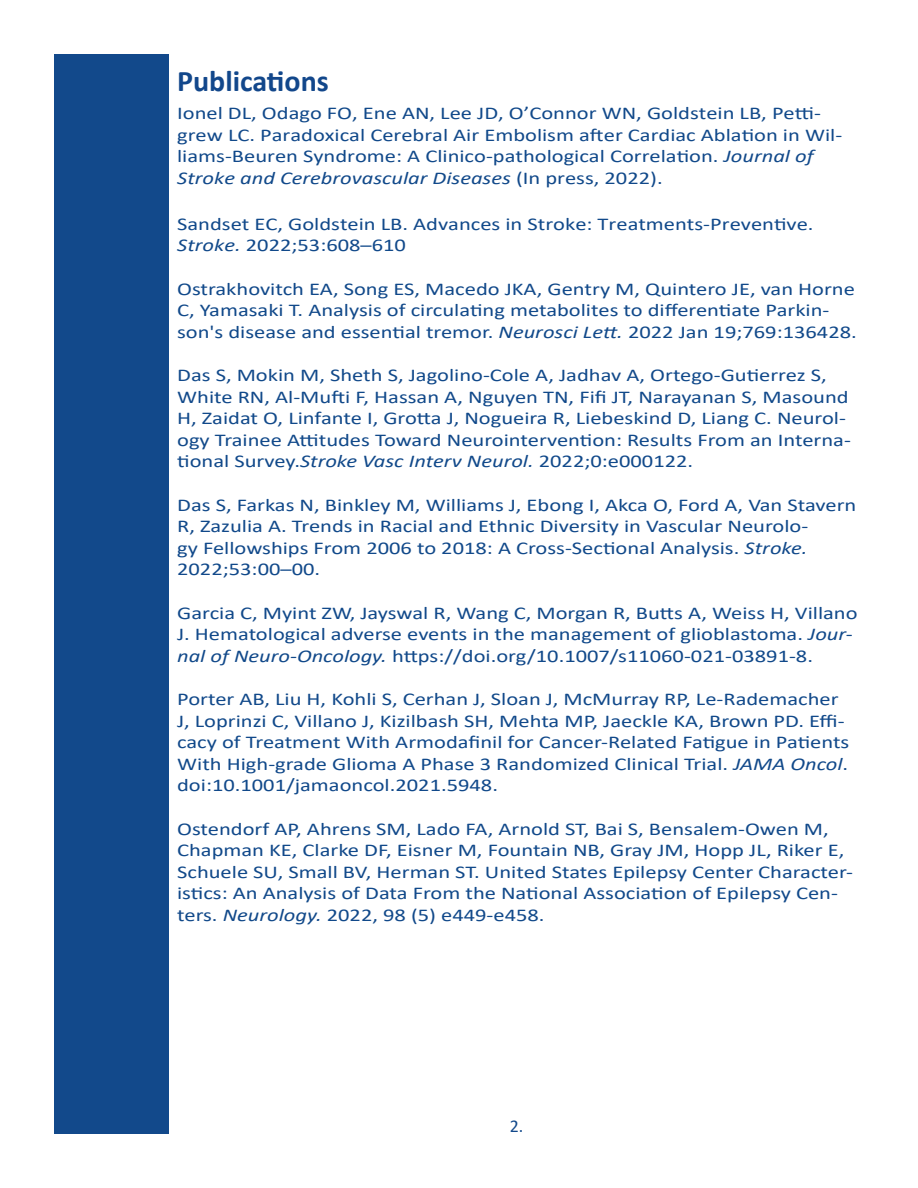
<style>
.page{position:relative;width:918px;height:1188px;background:#fff}
.page>*{position:absolute;margin:0;border:0;box-sizing:border-box;transform-origin:0 0}
.t1{font:700 30px "Calibri";color:#12478b}
.t2{font:18px/21.6px "Calibri";color:#11498a;scale:1.25 1}
.t3{font:18px "Calibri";color:#12498b}
.s1{font-style:italic}
</style>
<div class="page">
<div style="left:54px;top:54px;width:114px;height:1080px;background:#12498b"></div>
<p class="t1" style="left:177px;top:60px;width:153px">Publications</p>
<p class="t2" style="left:177px;top:102px;width:534px">Ionel DL, Odago FO, Ene AN, Lee JD, O’Connor WN, Goldstein LB, Petti&shy;grew LC. Paradoxical Cerebral Air Embolism after Cardiac Ablation in Wil&shy;liams-Beuren Syndrome: A Clinico-pathological Correlation. <span class="s1">Journal of Stroke and Cerebrovascular Diseases</span> (In press, 2022).</p>
<p class="t2" style="left:177px;top:213px;width:511px">Sandset EC, Goldstein LB. Advances in Stroke: Treatments-Preventive.<br><span class="s1">Stroke.</span> 2022;53:608–610</p>
<p class="t2" style="left:177px;top:277px;width:545px">Ostrakhovitch EA, Song ES, Macedo JKA, Gentry M, Quintero JE, van Horne<br>C, Yamasaki T. Analysis of circulating metabolites to differentiate Parkin&shy;son's disease and essential tremor. <span class="s1">Neurosci Lett.</span> 2022 Jan 19;769:136428.</p>
<p class="t2" style="left:177px;top:364px;width:540px">Das S, Mokin M, Sheth S, Jagolino-Cole A, Jadhav A, Ortego-Gutierrez S, White RN, Al-Mufti F, Hassan A, Nguyen TN, Fifi JT, Narayanan S, Masound H, Zaidat O, Linfante I, Grotta J, Nogueira R, Liebeskind D, Liang C. Neurol&shy;ogy Trainee Attitudes Toward Neurointervention: Results From an Interna&shy;tional Survey.<span class="s1">Stroke Vasc Interv Neurol.</span> 2022;0:e000122.</p>
<p class="t2" style="left:177px;top:493px;width:545px">Das S, Farkas N, Binkley M, Williams J, Ebong I, Akca O, Ford A, Van Stavern R, Zazulia A. Trends in Racial and Ethnic Diversity in Vascular Neurolo-<br>gy Fellowships From 2006 to 2018: A Cross-Sectional Analysis. <span class="s1">Stroke.<br></span>2022;53:00–00.</p>
<p class="t2" style="left:177px;top:601px;width:546px">Garcia C, Myint ZW, Jayswal R, Wang C, Morgan R, Butts A, Weiss H, Villano<br>J. Hematological adverse events in the management of glioblastoma. <span class="s1">Jour&shy;nal of Neuro-Oncology.</span> https://doi.org/10.1007/s11060-021-03891-8.</p>
<p class="t2" style="left:177px;top:688px;width:539px">Porter AB, Liu H, Kohli S, Cerhan J, Sloan J, McMurray RP, Le-Rademacher J, Loprinzi C, Villano J, Kizilbash SH, Mehta MP, Jaeckle KA, Brown PD. Effi&shy;cacy of Treatment With Armodafinil for Cancer-Related Fatigue in Patients With High-grade Glioma A Phase 3 Randomized Clinical Trial. <span class="s1">JAMA Oncol</span>. doi:10.1001/jamaoncol.2021.5948.</p>
<p class="t2" style="left:177px;top:817px;width:542px">Ostendorf AP, Ahrens SM, Lado FA, Arnold ST, Bai S, Bensalem-Owen M, Chapman KE, Clarke DF, Eisner M, Fountain NB, Gray JM, Hopp JL, Riker E, Schuele SU, Small BV, Herman ST. United States Epilepsy Center Character&shy;istics: An Analysis of Data From the National Association of Epilepsy Cen&shy;ters. <span class="s1">Neurology.</span> 2022, 98 (5) e449-e458.</p>
<p class="t3" style="left:510px;top:1114px;width:15px">2.</p>
</div>
